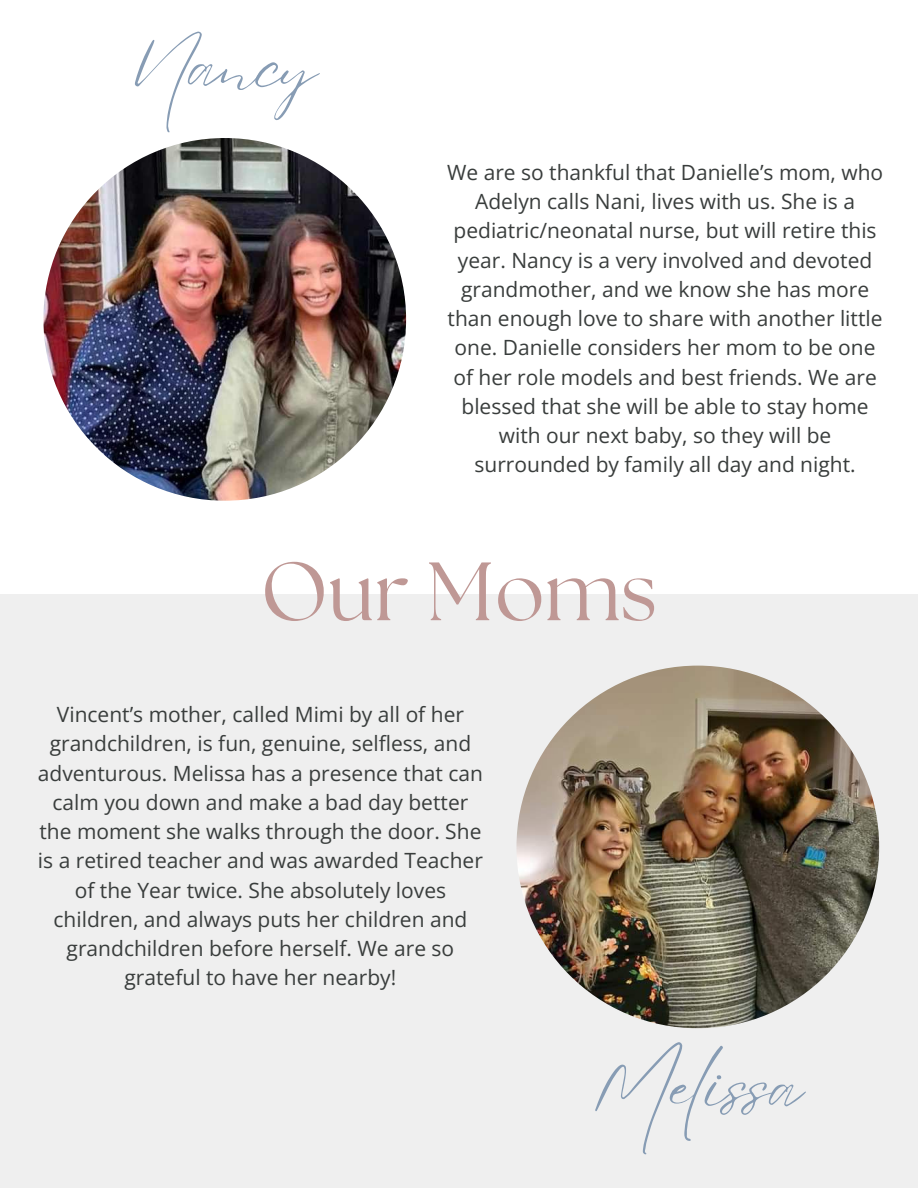
<style>
.page{position:relative;width:918px;height:1188px;background:#fff}
.page>*{position:absolute;margin:0;border:0;box-sizing:border-box;transform-origin:0 0}
.t1{font:82.5px "The Seasons";color:#bf9895}
.t2{font:67.5px "Eyesome Script";color:#879cb4}
.t3{font:21px/29.2px "Open Sans";color:#393d3c;text-align:center}
</style>
<div class="page">
<div style="left:0;top:594px;width:917px;height:594px;background:#efefef"></div>
<img style="left:43px;top:138px;width:363px;height:363px;border-radius:50%">
<img style="left:516px;top:666px;width:363px;height:362px;border-radius:50%">
<p class="t2" style="left:132px;top:23px;width:188px">Nancy</p>
<p class="t3" style="left:447px;top:157px;width:438px">We are so thankful that Danielle’s mom, who Adelyn calls Nani, lives with us. She is a pediatric/neonatal nurse, but will retire this year. Nancy is a very involved and devoted grandmother, and we know she has more than enough love to share with another little one. Danielle considers her mom to be one of her role models and best friends. We are blessed that she will be able to stay home with our next baby, so they will be surrounded by family all day and night.</p>
<h1 class="t1" style="left:261px;top:554px;width:398px">Our Moms</h1>
<h2 class="t3" style="left:38px;top:699px;width:447px">Vincent’s mother, called Mimi by all of her grandchildren, is fun, genuine, selfless, and adventurous. Melissa has a presence that can calm you down and make a bad day better the moment she walks through the door. She is a retired teacher and was awarded Teacher of the Year twice. She absolutely loves children, and always puts her children and grandchildren before herself. We are so grateful to have her nearby!</h2>
<p class="t2" style="left:592px;top:1043px;width:213px">Melissa</p>
</div>
